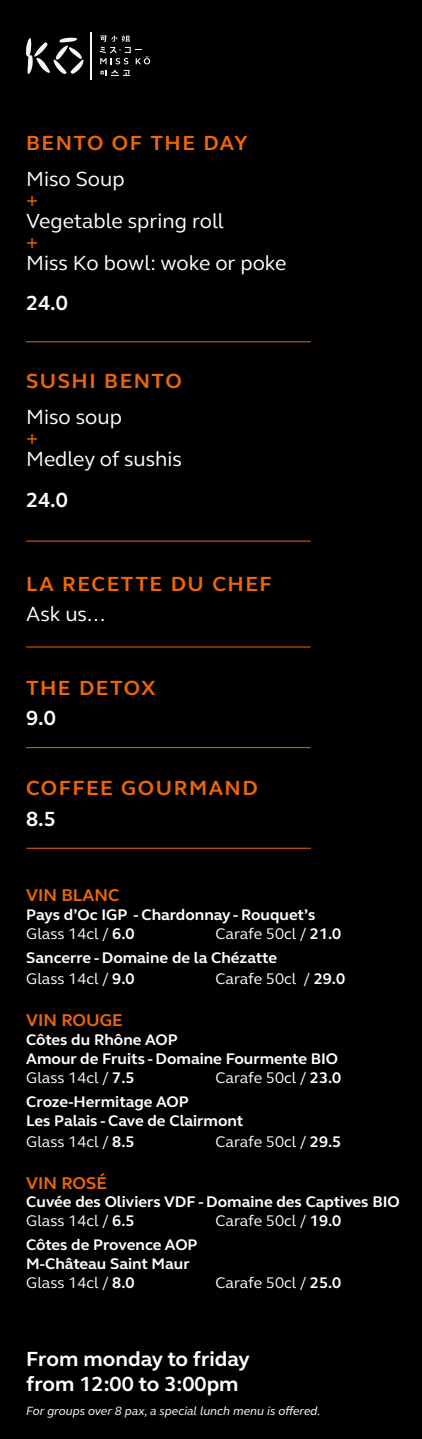
<style>
.page{position:relative;width:422px;height:1439px;background:#000}
.page>*{position:absolute;margin:0;border:0;box-sizing:border-box;transform-origin:0 0}
.t1{font:21px "FS Elliot Pro";color:#fff}
.t2{font:700 21px "FS Elliot Pro";letter-spacing:.075em;color:#ec6608}
.t3{font:700 21px/25.2px "FS Elliot Pro";color:#fff}
.t4{font:21px "FS Elliot Pro";color:#ec6608}
.t5{font:700 17.5px "FS Elliot Pro";color:#ec6608}
.t6{font:700 15.75px/18.9px "FS Elliot Pro";color:#fff}
.t7{font:15.75px "FS Elliot Pro";color:#fff}
.t8{font:italic 12.25px "FS Elliot Pro";color:#fff}
.s1{font-weight:400}
.s2{font-weight:700}
</style>
<div class="page">
<hr style="left:26px;top:848px;width:285px;height:1px;background:#ec6608">
<svg style="left:100px;top:70px;width:30px;height:6px"></svg>
<svg style="left:26px;top:36px;width:58px;height:38px"></svg>
<hr style="left:91px;top:32px;width:1px;height:47px;background:#f6f6f6">
<svg style="left:100px;top:35px;width:50px;height:29px"></svg>
<hr style="left:26px;top:341px;width:284px;height:1px;background:#ec6608">
<hr style="left:26px;top:541px;width:284px;height:1px;background:#ec6608">
<hr style="left:26px;top:647px;width:284px;height:1px;background:#ec6608">
<hr style="left:26px;top:747px;width:284px;height:1px;background:#ec6608">
<h1 class="t2" style="left:26px;top:128px;width:223px">BENTO OF THE DAY</h1>
<h1 class="t1" style="left:26px;top:164px;width:100px">Miso Soup</h1>
<h1 class="t4" style="left:26px;top:185px;width:14px">+</h1>
<h1 class="t1" style="left:26px;top:206px;width:199px">Vegetable spring roll</h1>
<h1 class="t4" style="left:26px;top:227px;width:14px">+</h1>
<h1 class="t1" style="left:26px;top:248px;width:262px">Miss Ko bowl: woke or poke</h1>
<h1 class="t3" style="left:26px;top:290px;width:43px">24.0</h1>
<h1 class="t2" style="left:26px;top:367px;width:157px">SUSHI BENTO</h1>
<h1 class="t1" style="left:26px;top:403px;width:97px">Miso soup</h1>
<h1 class="t4" style="left:26px;top:424px;width:14px">+</h1>
<h1 class="t1" style="left:26px;top:445px;width:157px">Medley of sushis</h1>
<h1 class="t3" style="left:26px;top:487px;width:43px">24.0</h1>
<h1 class="t2" style="left:26px;top:569px;width:247px">LA RECETTE DU CHEF</h1>
<h1 class="t1" style="left:26px;top:599px;width:81px">Ask us...</h1>
<h1 class="t2" style="left:26px;top:674px;width:131px">THE DETOX</h1>
<h1 class="t3" style="left:26px;top:705px;width:31px">9.0</h1>
<h1 class="t2" style="left:26px;top:773px;width:233px">COFFEE GOURMAND</h1>
<h1 class="t3" style="left:26px;top:805px;width:31px">8.5</h1>
<p class="t5" style="left:26px;top:883px;width:95px">VIN BLANC</p>
<p class="t6" style="left:26px;top:905px;width:290px">Pays d’Oc IGP - Chardonnay - Rouquet’s<br><span class="s1">Glass 14cl /</span> 6.0</p>
<p class="t6" style="left:26px;top:921px;width:316px;line-height:23.8px;text-indent:189px"><span class="s1">Carafe 50cl /</span> 21.0<br>Sancerre - Domaine de la Chézatte</p>
<p class="t7" style="left:26px;top:968px;width:110px">Glass 14cl / <span class="s2">9.0</span></p>
<p class="t7" style="left:215px;top:968px;width:131px">Carafe 50cl / <span class="s2">29.0</span></p>
<p class="t5" style="left:26px;top:1008px;width:98px">VIN ROUGE</p>
<p class="t6" style="left:26px;top:1030px;width:313px">Côtes du Rhône AOP<br>Amour de Fruits - Domaine Fourmente BIO<br><span class="s1">Glass 14cl /</span> 7.5</p>
<p class="t7" style="left:215px;top:1067px;width:127px">Carafe 50cl / <span class="s2">23.0</span></p>
<p class="t6" style="left:26px;top:1091px;width:218px">Croze-Hermitage AOP<br>Les Palais - Cave de Clairmont</p>
<p class="t7" style="left:26px;top:1130px;width:110px">Glass 14cl / <span class="s2">8.5</span></p>
<p class="t7" style="left:215px;top:1130px;width:127px">Carafe 50cl / <span class="s2">29.5</span></p>
<p class="t5" style="left:26px;top:1171px;width:82px">VIN ROSÉ</p>
<p class="t6" style="left:26px;top:1192px;width:375px">Cuvée des Oliviers VDF - Domaine des Captives BIO<br><span class="s1">Glass 14cl /</span> 6.5</p>
<p class="t7" style="left:215px;top:1210px;width:127px">Carafe 50cl / <span class="s2">19.0</span></p>
<p class="t6" style="left:26px;top:1235px;width:173px">Côtes de Provence AOP<br>M-Château Saint Maur<br><span class="s1">Glass 14cl /</span> 8.0</p>
<p class="t7" style="left:215px;top:1272px;width:127px">Carafe 50cl / <span class="s2">25.0</span></p>
<h1 class="t3" style="left:26px;top:1345px;width:225px">From monday to friday from 12:00 to 3:00pm</h1>
<p class="t8" style="left:26px;top:1402px;width:296px">For groups over 8 pax, a special lunch menu is offered.</p>
</div>
